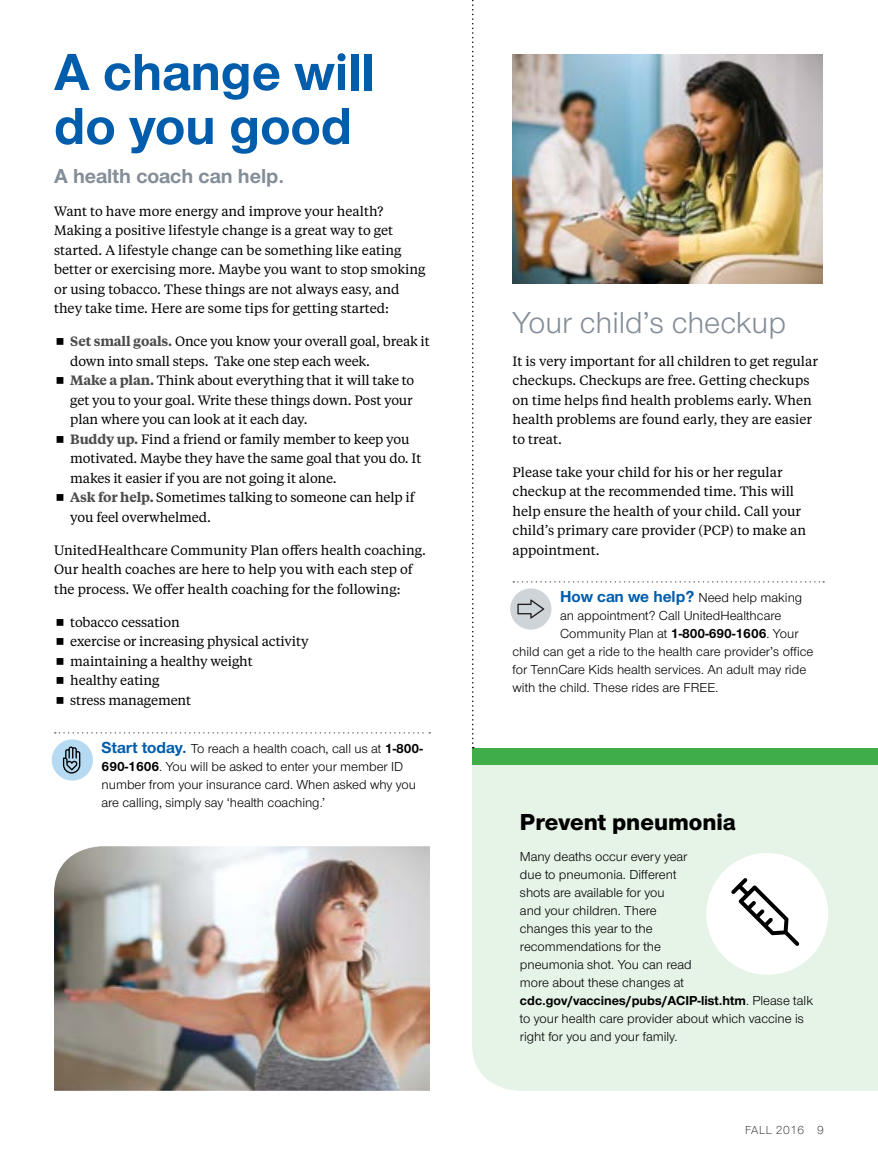
<style>
.page{position:relative;width:878px;height:1161px;background:#fff}
.page>*{position:absolute;margin:0;border:0;box-sizing:border-box;transform-origin:0 0}
.t1{font:700 54px/54px "UHC Sans";color:#005dac}
.t2{font:31.5px "UHC Sans";color:#838e98}
.t3{font:800 24px "UHC Sans";color:#000}
.t4{font:700 21px "UHC Sans";color:#838e98}
.t5{font:13.5px/19.5px "UHC Serif Text";color:#000}
.t6{font:13.5px/18px "UHC Sans";color:#000}
.t7{font:300 12px "UHC Sans";letter-spacing:.04em;color:#000}
.s1{font-weight:600;color:#4d4d4d}
.s2{font-weight:700;font-size:16.5px;color:#005dac}
.s3{font-weight:700}
</style>
<div class="page">
<svg style="left:55px;top:732px;width:375px;height:2px"></svg>
<div style="left:52px;top:739px;width:41px;height:42px;background:#b7daf3;border-radius:50%"></div>
<svg style="left:63px;top:746px;width:17px;height:28px"></svg>
<img style="left:54px;top:846px;width:376px;height:245px">
<svg style="left:513px;top:581px;width:311px;height:2px"></svg>
<div style="left:510px;top:588px;width:41px;height:42px;background:#ced4d7;border-radius:50%"></div>
<svg style="left:517px;top:599px;width:27px;height:20px"></svg>
<img style="left:512px;top:54px;width:310px;height:229px">
<div style="left:472px;top:765px;width:406px;height:326px;background:#e6f3e7"></div>
<div style="left:472px;top:748px;width:406px;height:17px;background:#3fae49"></div>
<div style="left:706px;top:853px;width:122px;height:122px;background:#fff;border-radius:50%"></div>
<svg style="left:731px;top:878px;width:68px;height:68px"></svg>
<svg style="left:472px;top:0;width:1px;height:748px"></svg>
<h1 class="t1" style="left:54px;top:43px;width:322px">A change will do you good</h1>
<h3 class="t4" style="left:54px;top:162px;width:232px">A health coach can help.</h3>
<p class="t5" style="left:54px;top:201px;width:373px">Want to have more energy and improve your health?<br>Making a positive lifestyle change is a great way to get started. A lifestyle change can be something like eating better or exercising more. Maybe you want to stop smoking or using tobacco. These things are not always easy, and they take time. Here are some tips for getting started:</p>
<p class="t5" style="left:70px;top:331px;width:361px"><span class="s1">Set small goals.</span> Once you know your overall goal, break it down into small steps. Take one step each week.<br><span class="s1">Make a plan.</span> Think about everything that it will take to get you to your goal. Write these things down. Post your plan where you can look at it each day.<br><span class="s1">Buddy up.</span> Find a friend or family member to keep you motivated. Maybe they have the same goal that you do. It makes it easier if you are not going it alone.<br><span class="s1">Ask for help.</span> Sometimes talking to someone can help if you feel overwhelmed.</p>
<p class="t5" style="left:54px;top:540px;width:373px">UnitedHealthcare Community Plan offers health coaching.<br>Our health coaches are here to help you with each step of the process. We offer health coaching for the following:</p>
<p class="t5" style="left:70px;top:612px;width:240px">tobacco cessation<br>exercise or increasing physical activity maintaining a healthy weight<br>healthy eating<br>stress management</p>
<p class="t6" style="left:101px;top:739px;width:323px"><span class="s2">Start today.</span> To reach a health coach, call us at <span class="s3">1-800- 690-1606</span>. You will be asked to enter your member ID number from your insurance card. When asked why you are calling, simply say ‘health coaching.’</p>
<h2 class="t2" style="left:512px;top:302px;width:275px">Your child’s checkup</h2>
<p class="t5" style="left:512px;top:351px;width:307px">It is very important for all children to get regular checkups. Checkups are free. Getting checkups on time helps find health problems early. When health problems are found early, they are easier to treat.</p>
<p class="t5" style="left:512px;top:462px;width:295px">Please take your child for his or her regular checkup at the recommended time. This will help ensure the health of your child. Call your child’s primary care provider (PCP) to make an appointment.</p>
<p class="t6" style="left:560px;top:588px;width:244px"><span class="s2">How can we help?</span> Need help making</p>
<p class="t6" style="left:560px;top:606px;width:223px">an appointment? Call UnitedHealthcare</p>
<p class="t6" style="left:560px;top:624px;width:240px">Community Plan at <span class="s3">1-800-690-1606</span>. Your</p>
<p class="t6" style="left:512px;top:642px;width:302px">child can get a ride to the health care provider’s office</p>
<p class="t6" style="left:512px;top:660px;width:295px">for TennCare Kids health services. An adult may ride</p>
<p class="t6" style="left:512px;top:678px;width:207px">with the child. These rides are FREE.</p>
<h3 class="t3" style="left:520px;top:805px;width:218px">Prevent pneumonia</h3>
<p class="t6" style="left:520px;top:848px;width:294px">Many deaths occur every year<br>due to pneumonia. Different<br>shots are available for you<br>and your children. There<br>changes this year to the<br>recommendations for the<br>pneumonia shot. You can read<br>more about these changes at <span class="s3">cdc.gov/vaccines/pubs/ACIP-list.htm</span>. Please talk to your health care provider about which vaccine is right for you and your family.</p>
<p class="t7" style="left:745px;top:1122px;width:80px">FALL 2016 9</p>
</div>
